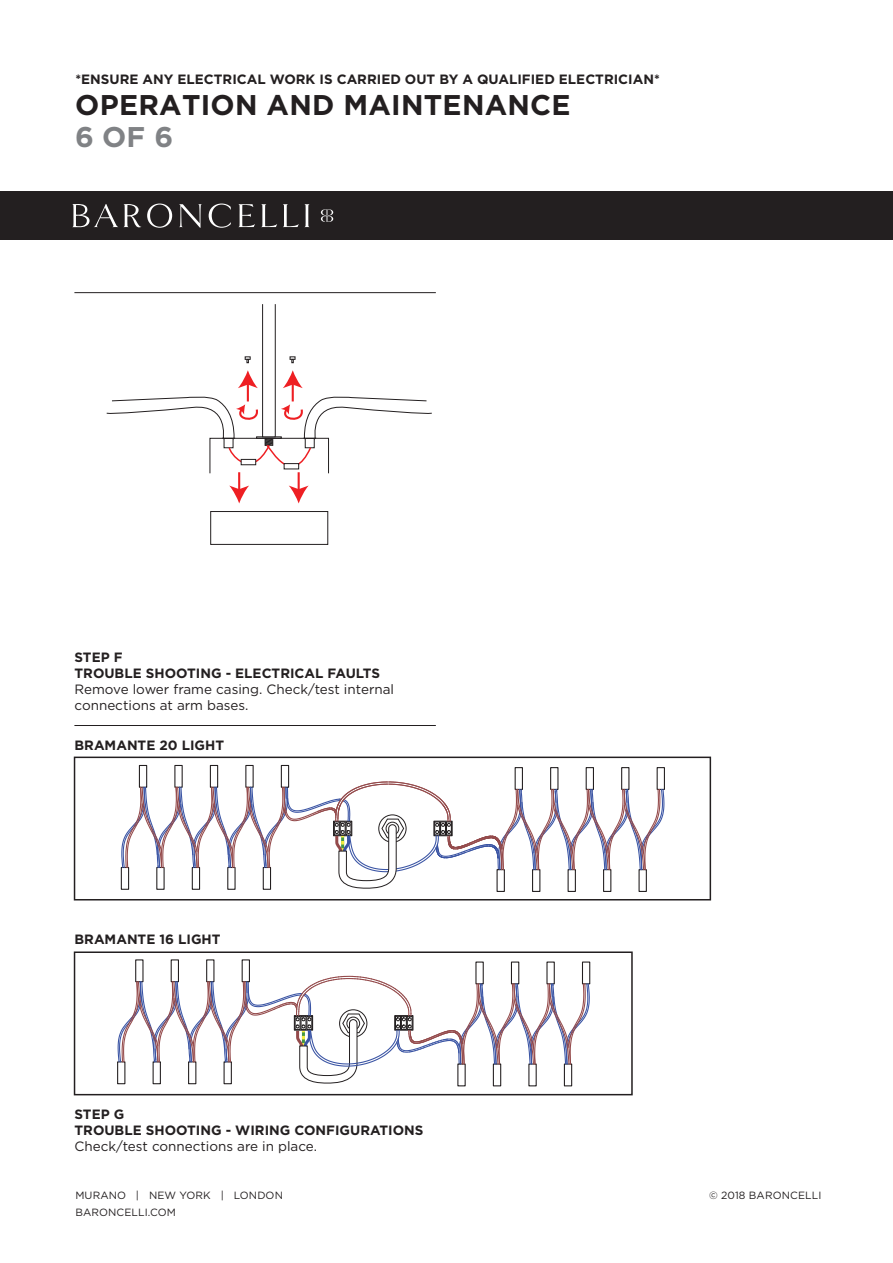
<style>
.page{position:relative;width:893px;height:1263px;background:#fff}
.page>*{position:absolute;margin:0;border:0;box-sizing:border-box;transform-origin:0 0}
.t1{font:700 28.5px "Gotham";letter-spacing:.01em;color:#231f20}
.t2{font:700 28.5px "Gotham";color:#808285}
.t3{font:700 13.5px/16.2px "Gotham";color:#231f20}
.t4{font:13.5px/16.2px "Gotham";color:#231f20}
.t5{font:10.5px/16.5px "Gotham";letter-spacing:.01em;color:#231f20}
</style>
<div class="page">
<svg style="left:245px;top:357px;width:5px;height:6px"></svg>
<svg style="left:290px;top:357px;width:5px;height:6px"></svg>
<div style="left:262px;top:304px;width:13px;height:133px;background:#fff;border:1px solid #231f20"></div>
<div style="left:210px;top:511px;width:118px;height:34px;background:#fff;border:1px solid #231f20"></div>
<svg style="left:106px;top:370px;width:326px;height:133px"></svg>
<svg style="left:241px;top:459px;width:15px;height:6px"></svg>
<svg style="left:284px;top:463px;width:15px;height:6px"></svg>
<div style="left:0;top:191px;width:893px;height:49px;background:#231f20"></div>
<svg style="left:72px;top:204px;width:261px;height:24px"></svg>
<hr style="left:74px;top:725px;width:362px;height:1px;background:#231f20">
<hr style="left:74px;top:292px;width:362px;height:1px;background:#231f20">
<div style="left:74px;top:951px;width:559px;height:144px;border:2px solid #231f20"></div>
<div style="left:135px;top:959px;width:9px;height:23px;border:1px solid #231f20"></div>
<div style="left:171px;top:959px;width:8px;height:23px;border:1px solid #231f20"></div>
<div style="left:206px;top:959px;width:8px;height:23px;border:1px solid #231f20"></div>
<div style="left:242px;top:959px;width:8px;height:23px;border:1px solid #231f20"></div>
<div style="left:582px;top:961px;width:8px;height:23px;border:1px solid #231f20"></div>
<div style="left:564px;top:1063px;width:8px;height:23px;border:1px solid #231f20"></div>
<div style="left:546px;top:961px;width:9px;height:23px;border:1px solid #231f20"></div>
<div style="left:528px;top:1063px;width:9px;height:23px;border:1px solid #231f20"></div>
<div style="left:511px;top:961px;width:8px;height:23px;border:1px solid #231f20"></div>
<div style="left:493px;top:1063px;width:8px;height:23px;border:1px solid #231f20"></div>
<div style="left:475px;top:961px;width:9px;height:23px;border:1px solid #231f20"></div>
<svg style="left:117px;top:975px;width:473px;height:109px"></svg>
<div style="left:74px;top:756px;width:637px;height:144px;border:2px solid #231f20"></div>
<div style="left:121px;top:867px;width:8px;height:23px;border:1px solid #231f20"></div>
<div style="left:139px;top:765px;width:8px;height:23px;border:1px solid #231f20"></div>
<div style="left:156px;top:867px;width:9px;height:23px;border:1px solid #231f20"></div>
<div style="left:192px;top:867px;width:8px;height:23px;border:1px solid #231f20"></div>
<div style="left:210px;top:765px;width:8px;height:23px;border:1px solid #231f20"></div>
<div style="left:227px;top:867px;width:9px;height:23px;border:1px solid #231f20"></div>
<div style="left:263px;top:867px;width:8px;height:23px;border:1px solid #231f20"></div>
<div style="left:281px;top:765px;width:8px;height:23px;border:1px solid #231f20"></div>
<div style="left:657px;top:767px;width:8px;height:23px;border:1px solid #231f20"></div>
<div style="left:638px;top:869px;width:9px;height:23px;border:1px solid #231f20"></div>
<div style="left:621px;top:767px;width:8px;height:23px;border:1px solid #231f20"></div>
<div style="left:603px;top:869px;width:8px;height:23px;border:1px solid #231f20"></div>
<div style="left:586px;top:767px;width:8px;height:23px;border:1px solid #231f20"></div>
<div style="left:568px;top:869px;width:8px;height:23px;border:1px solid #231f20"></div>
<div style="left:550px;top:767px;width:8px;height:23px;border:1px solid #231f20"></div>
<div style="left:532px;top:869px;width:8px;height:23px;border:1px solid #231f20"></div>
<div style="left:515px;top:767px;width:8px;height:23px;border:1px solid #231f20"></div>
<div style="left:497px;top:869px;width:8px;height:23px;border:1px solid #231f20"></div>
<svg style="left:121px;top:781px;width:544px;height:108px"></svg>
<p class="t3" style="left:75px;top:71px;width:586px">*ENSURE ANY ELECTRICAL WORK IS CARRIED OUT BY A QUALIFIED ELECTRICIAN*</p>
<h1 class="t1" style="left:75px;top:88px;width:497px">OPERATION AND MAINTENANCE</h1>
<h1 class="t2" style="left:75px;top:119px;width:100px">6 OF 6</h1>
<p class="t3" style="left:75px;top:649px;width:307px">STEP F<br>TROUBLE SHOOTING - ELECTRICAL FAULTS</p>
<p class="t4" style="left:75px;top:681px;width:321px">Remove lower frame casing. Check/test internal connections at arm bases.</p>
<p class="t3" style="left:75px;top:737px;width:151px">BRAMANTE 20 LIGHT</p>
<p class="t3" style="left:75px;top:931px;width:148px">BRAMANTE 16 LIGHT</p>
<p class="t3" style="left:75px;top:1106px;width:350px">STEP G<br>TROUBLE SHOOTING - WIRING CONFIGURATIONS</p>
<p class="t4" style="left:75px;top:1138px;width:244px">Check/test connections are in place.</p>
<p class="t5" style="left:75px;top:1187px;width:209px">MURANO | NEW YORK | LONDON<br>BARONCELLI.COM</p>
<p class="t5" style="left:709px;top:1187px;width:114px">© 2018 BARONCELLI</p>
</div>
